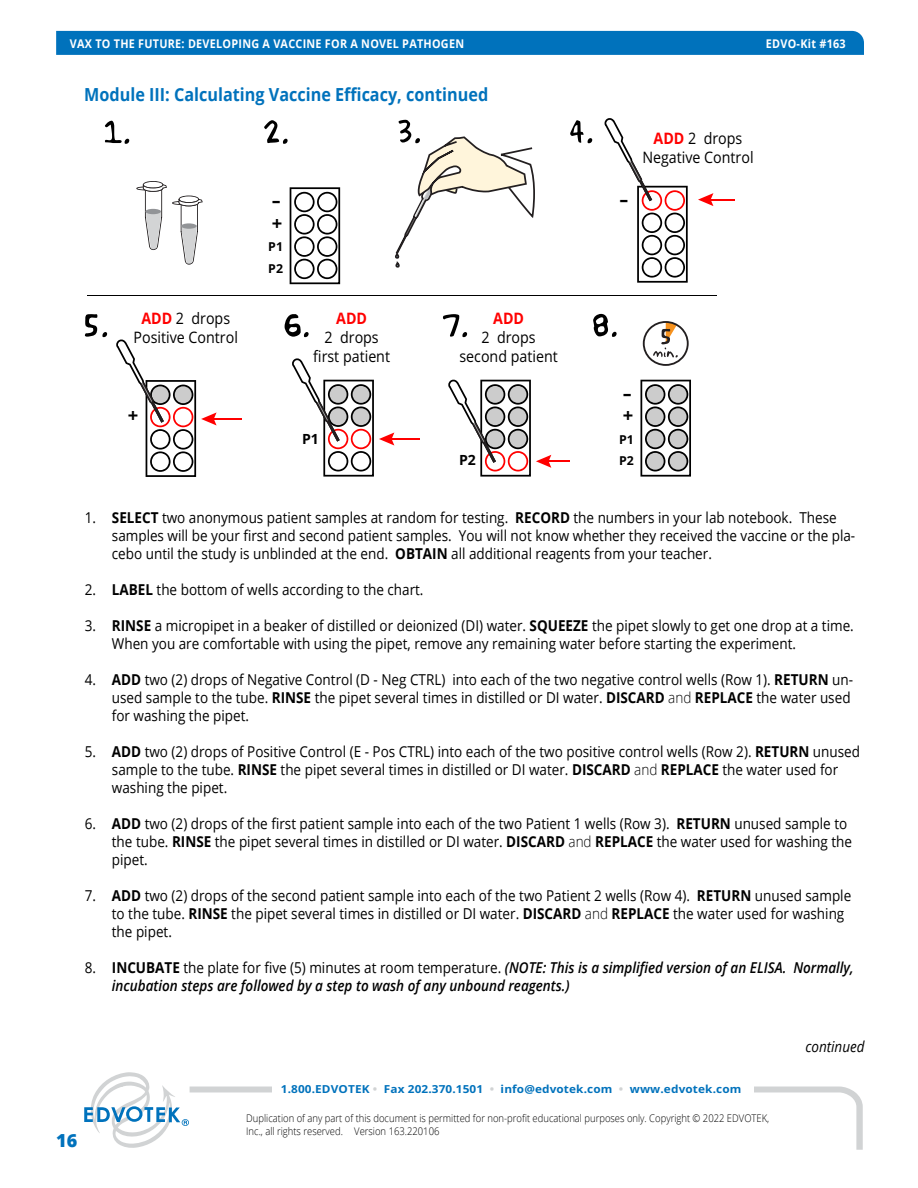
<style>
.page{position:relative;width:918px;height:1188px;background:#fff}
.page>*{position:absolute;margin:0;border:0;box-sizing:border-box;transform-origin:0 0}
.t1{font:700 18.45px/22.4px "Open Sans";color:#000;scale:1.5 1}
.t2{font:700 18.45px "Open Sans";color:#000}
.t3{font:700 18px "Open Sans";color:#0072bc;scale:.9 1}
.t4{font:800 18px "Open Sans";color:#0072bc}
.t5{font:15.75px/19px "Open Sans";color:#000;text-align:center;scale:.9 1}
.t6{font:700 15.75px "Open Sans";color:#f00;scale:.9 1}
.t7{font:15px/18px "Open Sans";color:#000;scale:.9 1}
.t8{font:italic 600 15px/18px "Open Sans";color:#000;scale:.9 1}
.t9{font:italic 15px "Open Sans";color:#000;scale:.9 1}
.t10{font:700 14.1px "Open Sans";color:#000}
.t11{font:700 12.3px/21.6px "Open Sans";color:#000}
.t12{font:700 12px "Open Sans";letter-spacing:.025em;color:#fff;scale:.9 1}
.t13{font:700 11.1px "Open Sans";letter-spacing:.01em;color:#0072bc;scale:1.07 1}
.t14{font:300 10.5px/12.6px "Open Sans";color:#000;scale:.9 1}
.s1{font-weight:700;color:#f00}
.s2{font-weight:700}
.s3{font-weight:300}
.s4{font-weight:400;font-style:normal}
.s5{font-weight:700;font-style:normal}
.s6{color:#d1d3d4}
</style>
<div class="page">
<svg style="left:605px;top:118px;width:83px;height:165px"></svg>
<hr style="left:709px;top:199px;width:26px;height:2px;background:#f00">
<svg style="left:698px;top:193px;width:15px;height:13px"></svg>
<hr style="left:212px;top:418px;width:30px;height:2px;background:#f00">
<svg style="left:116px;top:340px;width:101px;height:137px"></svg>
<hr style="left:389px;top:438px;width:31px;height:2px;background:#f00">
<svg style="left:292px;top:358px;width:102px;height:119px"></svg>
<hr style="left:546px;top:460px;width:24px;height:2px;background:#f00">
<svg style="left:448px;top:380px;width:103px;height:97px"></svg>
<svg style="left:640px;top:380px;width:51px;height:97px"></svg>
<svg style="left:593px;top:314px;width:24px;height:23px"></svg>
<svg style="left:570px;top:120px;width:22px;height:23px"></svg>
<svg style="left:85px;top:314px;width:22px;height:23px"></svg>
<svg style="left:285px;top:314px;width:24px;height:23px"></svg>
<svg style="left:443px;top:314px;width:24px;height:23px"></svg>
<svg style="left:290px;top:187px;width:50px;height:97px"></svg>
<svg style="left:643px;top:321px;width:46px;height:45px"></svg>
<hr style="left:87px;top:295px;width:630px;height:1px;background:#000">
<svg style="left:105px;top:121px;width:24px;height:23px"></svg>
<svg style="left:264px;top:120px;width:24px;height:24px"></svg>
<svg style="left:395px;top:120px;width:140px;height:148px"></svg>
<svg style="left:136px;top:181px;width:67px;height:84px"></svg>
<svg style="left:189px;top:1086px;width:674px;height:64px"></svg>
<div style="left:272px;top:1079px;width:482px;height:21px;background:#fff"></div>
<svg style="left:84px;top:1072px;width:105px;height:76px"></svg>
<div style="left:56px;top:31px;width:808px;height:24px;background:#0072bc"></div>
<p class="t12" style="left:70px;top:35px;width:440px">VAX TO THE FUTURE: DEVELOPING A VACCINE FOR A NOVEL PATHOGEN</p>
<p class="t12" style="left:766px;top:35px;width:90px">EDVO-Kit #163</p>
<p class="t3" style="left:84px;top:82px;width:450px">Module III: Calculating Vaccine Efficacy, continued</p>
<p class="t5" style="left:134px;top:309px;width:117px"><span class="s1">ADD</span> 2 drops<br>Positive Control</p>
<p class="t2" style="left:128px;top:403px;width:12px">+</p>
<p class="t1" style="left:272px;top:189px;width:9px">- +</p>
<p class="t11" style="left:268px;top:236px;width:16px">P1<br>P2</p>
<p class="t6" style="left:336px;top:307px;width:36px">ADD</p>
<p class="t5" style="left:313px;top:327px;width:87px">2 drops first patient</p>
<p class="t10" style="left:302px;top:429px;width:18px">P1</p>
<p class="t6" style="left:493px;top:307px;width:36px">ADD</p>
<p class="t5" style="left:459px;top:327px;width:111px">2 drops second patient</p>
<p class="t10" style="left:459px;top:450px;width:18px">P2</p>
<p class="t1" style="left:619px;top:188px;width:7px">-</p>
<p class="t5" style="left:642px;top:128px;width:125px"><span class="s1">ADD</span> 2 drops<br>Negative Control</p>
<p class="t1" style="left:623px;top:382px;width:9px">- +</p>
<p class="t11" style="left:619px;top:428px;width:16px">P1<br>P2</p>
<p class="t7" style="left:112px;top:508px;width:827px;text-indent:-27px">1. <span class="s2">SELECT</span> two anonymous patient samples at random for testing. <span class="s2">RECORD</span> the numbers in your lab notebook. These samples will be your first and second patient samples. You will not know whether they received the vaccine or the pla&shy;cebo until the study is unblinded at the end. <span class="s2">OBTAIN</span> all additional reagents from your teacher.</p>
<p class="t7" style="left:85px;top:580px;width:378px">2. <span class="s2">LABEL</span> the bottom of wells according to the chart.</p>
<p class="t7" style="left:112px;top:616px;width:826px;text-indent:-27px">3. <span class="s2">RINSE</span> a micropipet in a beaker of distilled or deionized (DI) water. <span class="s2">SQUEEZE</span> the pipet slowly to get one drop at a time.<br>When you are comfortable with using the pipet, remove any remaining water before starting the experiment.</p>
<p class="t7" style="left:112px;top:670px;width:825px;text-indent:-27px">4. <span class="s2">ADD</span> two (2) drops of Negative Control (D - Neg CTRL) into each of the two negative control wells (Row 1). <span class="s2">RETURN</span> un&shy;used sample to the tube. <span class="s2">RINSE</span> the pipet several times in distilled or DI water. <span class="s2">DISCARD</span> <span class="s3">and</span> <span class="s2">REPLACE</span> the water used for washing the pipet.</p>
<p class="t7" style="left:112px;top:742px;width:833px;text-indent:-27px">5. <span class="s2">ADD</span> two (2) drops of Positive Control (E - Pos CTRL) into each of the two positive control wells (Row 2). <span class="s2">RETURN</span> unused sample to the tube. <span class="s2">RINSE</span> the pipet several times in distilled or DI water. <span class="s2">DISCARD</span> <span class="s3">and</span> <span class="s2">REPLACE</span> the water used for washing the pipet.</p>
<p class="t7" style="left:112px;top:814px;width:824px;text-indent:-27px">6. <span class="s2">ADD</span> two (2) drops of the first patient sample into each of the two Patient 1 wells (Row 3). <span class="s2">RETURN</span> unused sample to the tube. <span class="s2">RINSE</span> the pipet several times in distilled or DI water. <span class="s2">DISCARD</span> <span class="s3">and</span> <span class="s2">REPLACE</span> the water used for washing the pipet.</p>
<p class="t7" style="left:112px;top:886px;width:823px;text-indent:-27px">7. <span class="s2">ADD</span> two (2) drops of the second patient sample into each of the two Patient 2 wells (Row 4). <span class="s2">RETURN</span> unused sample to the tube. <span class="s2">RINSE</span> the pipet several times in distilled or DI water. <span class="s2">DISCARD</span> <span class="s3">and</span> <span class="s2">REPLACE</span> the water used for washing the pipet.</p>
<p class="t8" style="left:112px;top:958px;width:826px;text-indent:-27px"><span class="s4">8.</span> <span class="s5">INCUBATE</span> <span class="s4">the plate for five (5) minutes at room temperature.</span> (NOTE: This is a simplified version of an ELISA. Normally, incubation steps are followed by a step to wash of any unbound reagents.)</p>
<p class="t5" style="left:157px;top:575px;width:59px">Primary</p>
<p class="t1" style="left:296px;top:625px;width:7px">-</p>
<p class="t11" style="left:293px;top:672px;width:16px">P1<br>P2</p>
<p class="t11" style="left:135px;top:669px;width:16px">P1<br>P2</p>
<p class="t11" style="left:448px;top:669px;width:16px">P1<br>P2</p>
<p class="t11" style="left:762px;top:669px;width:16px">P1<br>P2</p>
<p class="t11" style="left:618px;top:672px;width:16px">P1<br>P2</p>
<p class="t4" style="left:56px;top:1127px;width:23px">16</p>
<p class="t13" style="left:281px;top:1082px;width:432px">1.800.EDVOTEK <span class="s6">•</span> Fax 202.370.1501 <span class="s6">•</span> info@edvotek.com <span class="s6">•</span> www.edvotek.com</p>
<p class="t14" style="left:246px;top:1112px;width:583px">Duplication of any part of this document is permitted for non-profit educational purposes only. Copyright © 2022 EDVOTEK,<br>Inc., all rights reserved. Version 163.220106</p>
<p class="t9" style="left:805px;top:1037px;width:67px">continued</p>
</div>
